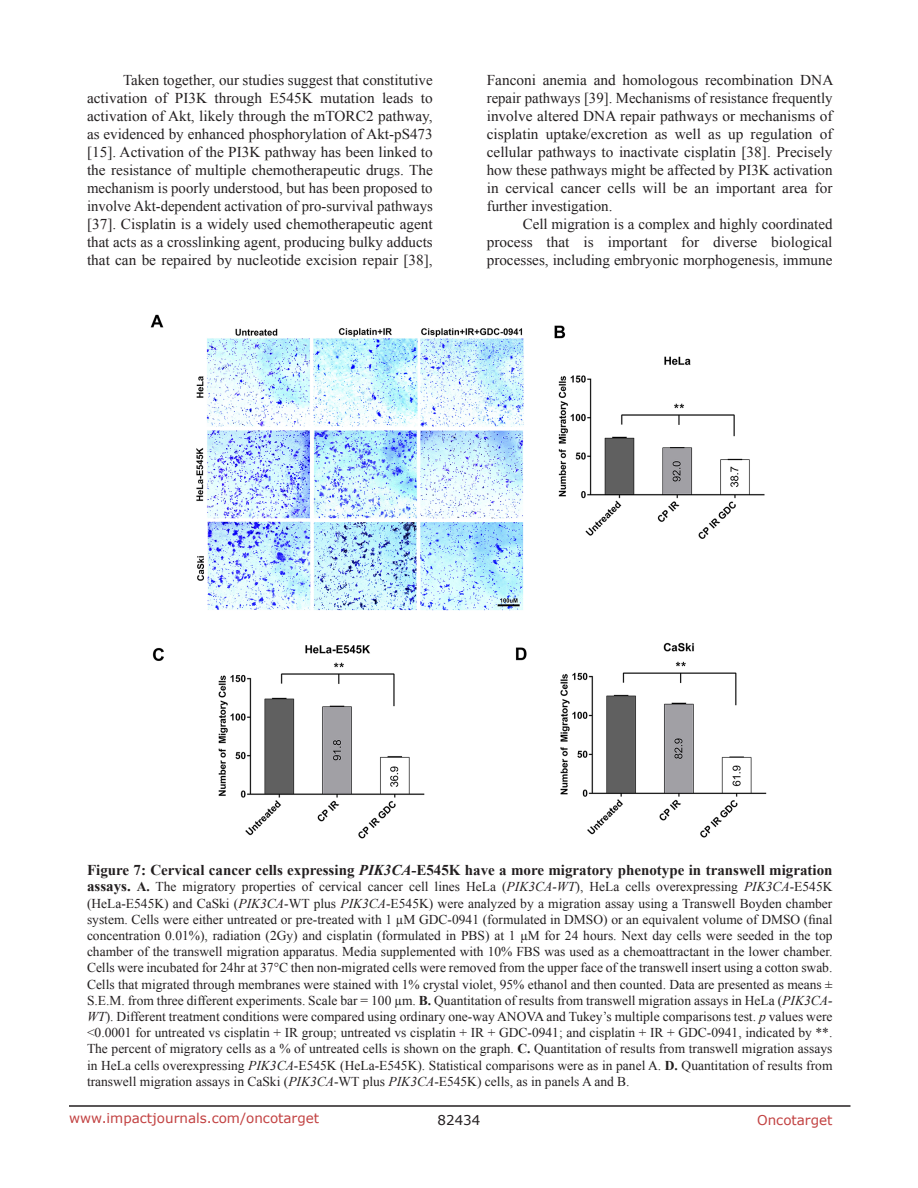
<style>
.page{position:relative;width:918px;height:1188px;background:#fff}
.page>*{position:absolute;margin:0;border:0;box-sizing:border-box;transform-origin:0 0}
.BodyText{font:15px/18px "Times New Roman";color:#231f20;text-align:justify}
.figuretext{font:700 15px "Times New Roman";color:#231f20}
.figuretext-2{font:13.5px/16.2px "Times New Roman";color:#231f20;text-align:justify}
.t1{font:13.5px "Verdana";color:#c24141}
.t2{font:13.5px "Verdana";color:#231f20}
.s1{font-style:italic}
.s2{font-weight:700;font-size:15px}
.s3{font-weight:700}
</style>
<div class="page">
<hr style="left:69px;top:1105px;width:781px;height:2px;background:#231f20">
<img style="left:150px;top:314px;width:617px;height:525px">
<p class="BodyText" style="left:87px;top:71px;width:347px;text-indent:36px">Taken together, our studies suggest that constitutive activation of PI3K through E545K mutation leads to activation of Akt, likely through the mTORC2 pathway, as evidenced by enhanced phosphorylation of Akt-pS473 [15]. Activation of the PI3K pathway has been linked to the resistance of multiple chemotherapeutic drugs. The mechanism is poorly understood, but has been proposed to involve Akt-dependent activation of pro-survival pathways [37]. Cisplatin is a widely used chemotherapeutic agent that acts as a crosslinking agent, producing bulky adducts that can be repaired by nucleotide excision repair [38],</p>
<p class="BodyText" style="left:487px;top:71px;width:348px">Fanconi anemia and homologous recombination DNA repair pathways [39]. Mechanisms of resistance frequently involve altered DNA repair pathways or mechanisms of cisplatin uptake/excretion as well as up regulation of cellular pathways to inactivate cisplatin [38]. Precisely how these pathways might be affected by PI3K activation in cervical cancer cells will be an important area for further investigation.</p>
<p class="BodyText" style="left:487px;top:215px;width:347px;text-indent:36px">Cell migration is a complex and highly coordinated process that is important for diverse biological processes, including embryonic morphogenesis, immune</p>
<p class="figuretext" style="left:87px;top:860px;width:747px">Figure 7: Cervical cancer cells expressing <span class="s1">PIK3CA</span>-E545K have a more migratory phenotype in transwell migration</p>
<p class="figuretext-2" style="left:87px;top:878px;width:747px"><span class="s2">assays.</span> <span class="s3">A.</span> The migratory properties of cervical cancer cell lines HeLa (<span class="s1">PIK3CA-WT</span>), HeLa cells overexpressing <span class="s1">PIK3CA</span>-E545K (HeLa-E545K) and CaSki (<span class="s1">PIK3CA</span>-WT plus <span class="s1">PIK3CA</span>-E545K) were analyzed by a migration assay using a Transwell Boyden chamber system. Cells were either untreated or pre-treated with 1 µM GDC-0941 (formulated in DMSO) or an equivalent volume of DMSO (final concentration 0.01%), radiation (2Gy) and cisplatin (formulated in PBS) at 1 μM for 24 hours. Next day cells were seeded in the top chamber of the transwell migration apparatus. Media supplemented with 10% FBS was used as a chemoattractant in the lower chamber.<br>Cells were incubated for 24hr at 37°C then non-migrated cells were removed from the upper face of the transwell insert using a cotton swab.<br>Cells that migrated through membranes were stained with 1% crystal violet, 95% ethanol and then counted. Data are presented as means ± S.E.M. from three different experiments. Scale bar = 100 µm. <span class="s3">B.</span> Quantitation of results from transwell migration assays in HeLa (<span class="s1">PIK3CA-WT</span>). Different treatment conditions were compared using ordinary one-way ANOVA and Tukey’s multiple comparisons test. <span class="s1">p</span> values were &lt;0.0001 for untreated vs cisplatin + IR group; untreated vs cisplatin + IR + GDC-0941; and cisplatin + IR + GDC-0941, indicated by **.<br>The percent of migratory cells as a % of untreated cells is shown on the graph. <span class="s3">C.</span> Quantitation of results from transwell migration assays in HeLa cells overexpressing <span class="s1">PIK3CA</span>-E545K (HeLa-E545K). Statistical comparisons were as in panel A. <span class="s3">D.</span> Quantitation of results from transwell migration assays in CaSki (<span class="s1">PIK3CA</span>-WT plus <span class="s1">PIK3CA</span>-E545K) cells, as in panels A and B.</p>
<p class="t1" style="left:69px;top:1109px;width:252px">www.impactjournals.com/oncotarget</p>
<p class="t2" style="left:438px;top:1111px;width:44px">82434</p>
<p class="t1" style="left:757px;top:1111px;width:77px">Oncotarget</p>
</div>
